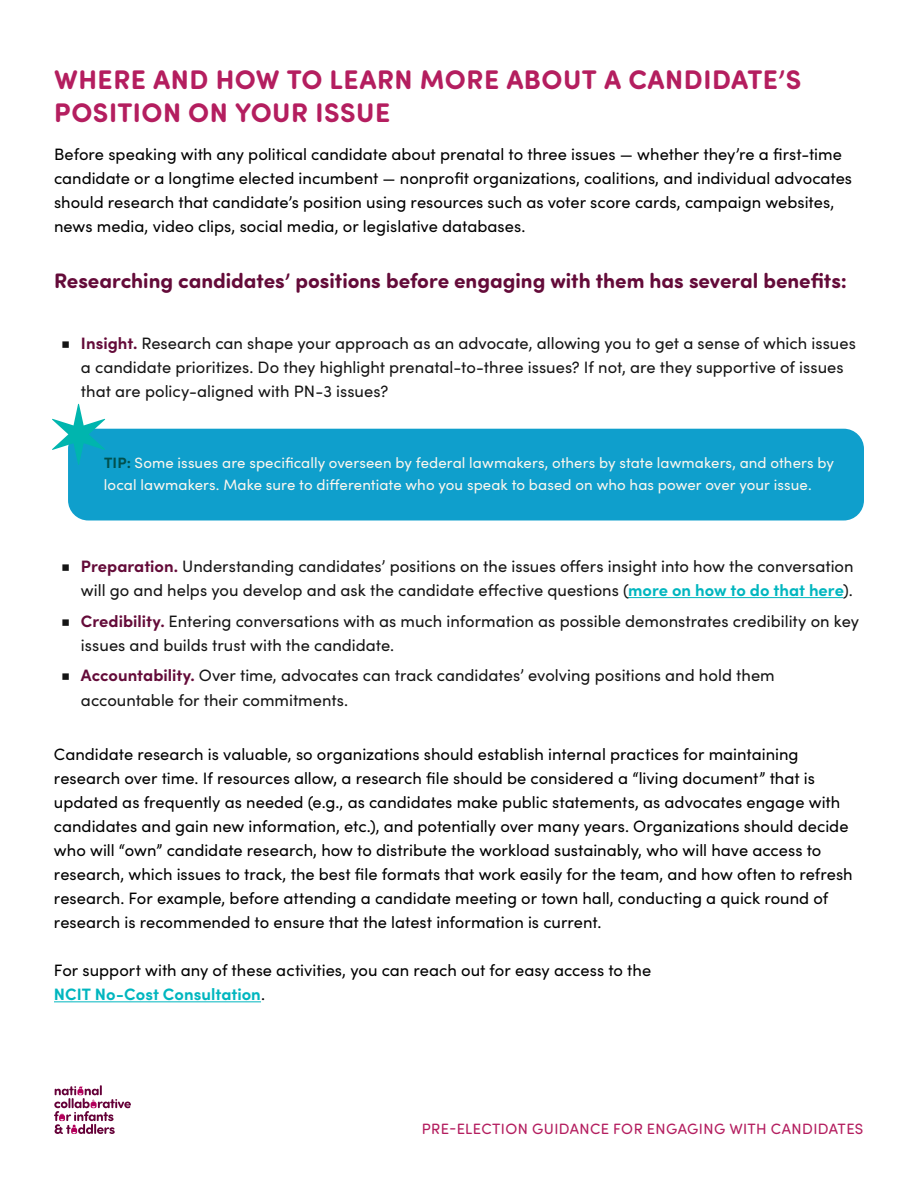
<style>
.page{position:relative;width:918px;height:1188px;background:#fff}
.page>*{position:absolute;margin:0;border:0;box-sizing:border-box;transform-origin:0 0}
.t1{font:700 27px/33px "Sofia Pro Soft";letter-spacing:.02em;color:#b41e5f}
.t2{font:700 21px "Sofia Pro Soft";color:#640b39}
.t3{font:16.5px/24px "Sofia Pro";color:#000}
.t4{font:16.5px/24px "Sofia Pro";color:#151515}
.t5{font:15px "Sofia Pro";letter-spacing:.005em;color:#fbf6ee}
.t6{font:15px "Sofia Pro Soft";letter-spacing:.025em;color:#b41e5f}
.s1{font-family:"Montserrat"}
.s2{font-weight:700;color:#640b39}
.s3{font-weight:700;color:#01504d}
.s4{font-weight:700;color:#00b6bf}
</style>
<div class="page">
<svg style="left:54px;top:1085px;width:77px;height:49px"></svg>
<hr style="left:628px;top:597px;width:215px;height:1px;background:#00b6bf">
<hr style="left:54px;top:1001px;width:207px;height:1px;background:#00b6bf">
<div style="left:68px;top:429px;width:796px;height:91px;background:#0f9fcc;border-radius:20px"></div>
<svg style="left:68px;top:428px;width:37px;height:21px"></svg>
<h1 class="t1" style="left:54px;top:62px;width:748px">WHERE AND HOW TO LEARN MORE ABOUT A CANDIDATE’S<br>POSITION ON YOUR ISSUE</h1>
<p class="t3" style="left:54px;top:141px;width:800px">Before speaking with any political candidate about prenatal to three issues — whether they’re a first-time candidate or a longtime elected incumbent — nonprofit organizations, coalitions, and individual advocates should research that candidate’s position using resources such as voter score cards, campaign websites, news media, video clips, social media, or legislative databases.</p>
<p class="t2" style="left:54px;top:265px;width:794px">Researching candidates’ positions before engaging with them has several benefits:</p>
<p class="t4" style="left:81px;top:331px;width:776px;text-indent:-20px"><span class="s1">■</span> <span class="s2">Insight.</span> Research can shape your approach as an advocate, allowing you to get a sense of which issues a candidate prioritizes. Do they highlight prenatal-to-three issues? If not, are they supportive of issues that are policy-aligned with PN-3 issues?</p>
<p class="t5" style="left:104px;top:452px;width:731px"><span class="s3">TIP:</span> Some issues are specifically overseen by federal lawmakers, others by state lawmakers, and others by</p>
<p class="t5" style="left:104px;top:474px;width:709px">local lawmakers. Make sure to differentiate who you speak to based on who has power over your issue.</p>
<p class="t4" style="left:61px;top:553px;width:794px;text-align:right"><span class="s1">■</span> <span class="s2">Preparation.</span> Understanding candidates’ positions on the issues offers insight into how the conversation will go and helps you develop and ask the candidate effective questions (<span class="s4">more on how to do that here</span>).</p>
<p class="t4" style="left:81px;top:608px;width:779px;text-indent:-20px"><span class="s1">■</span> <span class="s2">Credibility.</span> Entering conversations with as much information as possible demonstrates credibility on key issues and builds trust with the candidate.</p>
<p class="t4" style="left:81px;top:663px;width:695px;text-indent:-20px"><span class="s1">■</span> <span class="s2">Accountability.</span> Over time, advocates can track candidates’ evolving positions and hold them accountable for their commitments.</p>
<p class="t3" style="left:54px;top:742px;width:800px">Candidate research is valuable, so organizations should establish internal practices for maintaining research over time. If resources allow, a research file should be considered a “living document” that is updated as frequently as needed (e.g., as candidates make public statements, as advocates engage with candidates and gain new information, etc.), and potentially over many years. Organizations should decide who will “own” candidate research, how to distribute the workload sustainably, who will have access to research, which issues to track, the best file formats that work easily for the team, and how often to refresh research. For example, before attending a candidate meeting or town hall, conducting a quick round of research is recommended to ensure that the latest information is current.</p>
<p class="t3" style="left:54px;top:958px;width:599px">For support with any of these activities, you can reach out for easy access to the<br><span class="s4">NCIT No-Cost Consultation</span>.</p>
<p class="t6" style="left:422px;top:1119px;width:443px">PRE-ELECTION GUIDANCE FOR ENGAGING WITH CANDIDATES</p>
</div>
